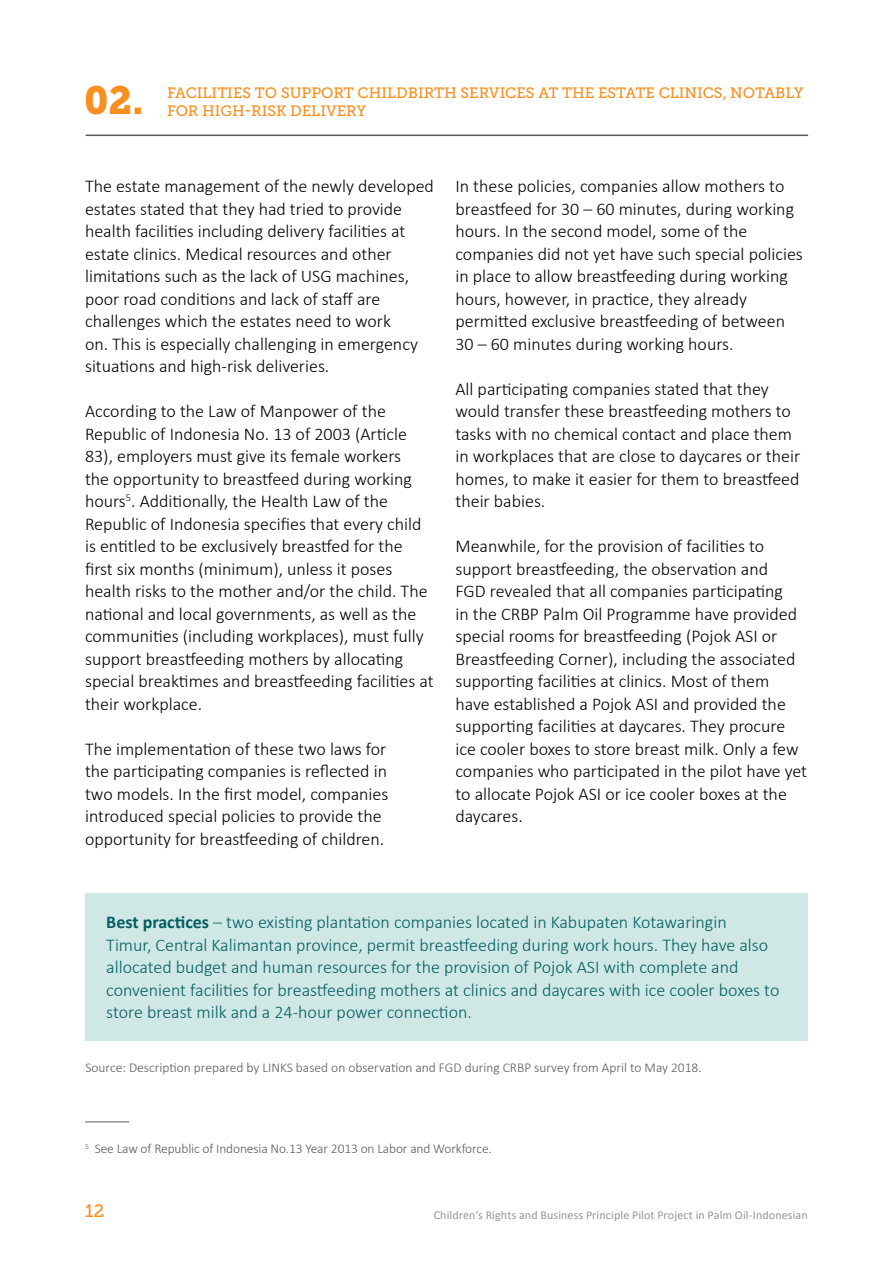
<style>
.page{position:relative;width:893px;height:1263px;background:#fff}
.page>*{position:absolute;margin:0;border:0;box-sizing:border-box;transform-origin:0 0}
.t1{font:39px "Museo Slab 900";color:#f78f1f}
.t2{font:300 18px/22.5px "Calibri";color:#000}
.t3{font:300 18px/22.5px "Calibri";color:#035e63}
.t4{font:18px "Museo Slab 500";color:#f78f1e}
.t5{font:15px "Museo Slab 500";color:#f78f1e}
.t6{font:300 13.5px "Calibri";letter-spacing:-.005em;color:#58595b}
.t7{font:12px "Calibri";letter-spacing:.01em;color:#939598}
.s1{font-weight:700}
</style>
<div class="page">
<hr style="left:86px;top:135px;width:721px;height:1px;background:#58595b">
<hr style="left:85px;top:1121px;width:44px;height:1px;background:#58595b">
<div style="left:85px;top:893px;width:723px;height:148px;background:#cfe8e5"></div>
<h1 class="t1" style="left:84px;top:78px;width:61px">02.</h1>
<p class="t5" style="left:167px;top:85px;width:638px">FACILITIES TO SUPPORT CHILDBIRTH SERVICES AT THE ESTATE CLINICS, NOTABLY</p>
<p class="t5" style="left:167px;top:103px;width:201px">FOR HIGH-RISK DELIVERY</p>
<p class="t2" style="left:85px;top:175px;width:350px">The estate management of the newly developed estates stated that they had tried to provide health facilities including delivery facilities at estate clinics. Medical resources and other limitations such as the lack of USG machines, poor road conditions and lack of staff are challenges which the estates need to work<br>on. This is especially challenging in emergency situations and high-risk deliveries.</p>
<p class="t2" style="left:85px;top:400px;width:350px">According to the Law of Manpower of the Republic of Indonesia No. 13 of 2003 (Article 83), employers must give its female workers<br>the opportunity to breastfeed during working hours<sup>5</sup>. Additionally, the Health Law of the Republic of Indonesia specifies that every child is entitled to be exclusively breastfed for the first six months (minimum), unless it poses health risks to the mother and/or the child. The national and local governments, as well as the communities (including workplaces), must fully support breastfeeding mothers by allocating special breaktimes and breastfeeding facilities at their workplace.</p>
<p class="t2" style="left:85px;top:737px;width:305px">The implementation of these two laws for the participating companies is reflected in two models. In the first model, companies introduced special policies to provide the opportunity for breastfeeding of children.</p>
<p class="t2" style="left:455px;top:175px;width:349px">In these policies, companies allow mothers to breastfeed for 30 – 60 minutes, during working hours. In the second model, some of the companies did not yet have such special policies in place to allow breastfeeding during working hours, however, in practice, they already permitted exclusive breastfeeding of between 30 – 60 minutes during working hours.</p>
<p class="t2" style="left:455px;top:377px;width:346px">All participating companies stated that they would transfer these breastfeeding mothers to tasks with no chemical contact and place them in workplaces that are close to daycares or their homes, to make it easier for them to breastfeed their babies.</p>
<p class="t2" style="left:455px;top:535px;width:353px">Meanwhile, for the provision of facilities to support breastfeeding, the observation and<br>FGD revealed that all companies participating<br>in the CRBP Palm Oil Programme have provided special rooms for breastfeeding (Pojok ASI or Breastfeeding Corner), including the associated supporting facilities at clinics. Most of them have established a Pojok ASI and provided the supporting facilities at daycares. They procure ice cooler boxes to store breast milk. Only a few companies who participated in the pilot have yet to allocate Pojok ASI or ice cooler boxes at the daycares.</p>
<p class="t3" style="left:106px;top:911px;width:675px"><span class="s1">Best practices</span> – two existing plantation companies located in Kabupaten Kotawaringin<br>Timur, Central Kalimantan province, permit breastfeeding during work hours. They have also allocated budget and human resources for the provision of Pojok ASI with complete and convenient facilities for breastfeeding mothers at clinics and daycares with ice cooler boxes to store breast milk and a 24-hour power connection.</p>
<p class="t6" style="left:85px;top:1059px;width:618px">Source: Description prepared by LINKS based on observation and FGD during CRBP survey from April to May 2018.</p>
<p class="t6" style="left:85px;top:1140px;width:408px"><sup>5</sup> See Law of Republic of Indonesia No.13 Year 2013 on Labor and Workforce.</p>
<p class="t4" style="left:85px;top:1201px;width:21px">12</p>
<p class="t7" style="left:434px;top:1206px;width:375px">Children’s Rights and Business Principle Pilot Project in Palm Oil-Indonesian</p>
</div>
